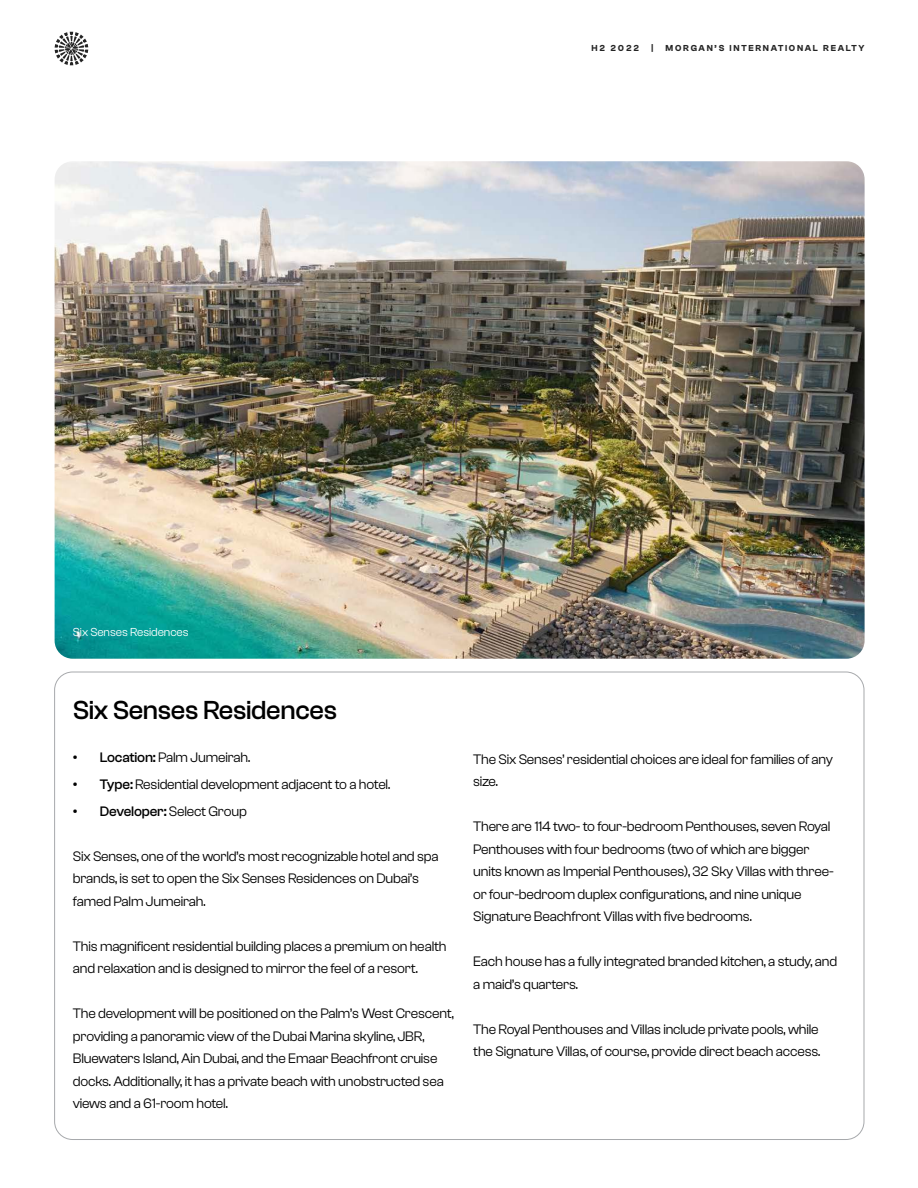
<style>
.page{position:relative;width:918px;height:1188px;background:#fff}
.page>*{position:absolute;margin:0;border:0;box-sizing:border-box;transform-origin:0 0}
.t1{font:500 27px "Clash Grotesk";letter-spacing:-.015em;color:#000}
.t2{font:14.25px/22.5px "Clash Grotesk";letter-spacing:-.015em;color:#000}
.t3{font:500 14.25px "Clash Grotesk";letter-spacing:-.015em;color:#000}
.t4{font:12px "Clash Grotesk";letter-spacing:-.005em;color:#fff}
.t5{font:600 9px "Clash Grotesk";letter-spacing:.19em;color:#242424}
.s1{font-weight:500}
.s2{font-weight:400}
</style>
<div class="page">
<svg style="left:55px;top:32px;width:33px;height:33px"></svg>
<img style="left:55px;top:161px;width:810px;height:498px">
<p class="t5" style="left:592px;top:43px;width:49px">H2 2022</p>
<p class="t5" style="left:652px;top:43px;width:3px">|</p>
<p class="t5" style="left:666px;top:43px;width:200px">MORGAN’S INTERNATIONAL REALTY</p>
<p class="t4" style="left:73px;top:625px;width:117px">Six Senses Residences</p>
<h1 class="t1" style="left:73px;top:695px;width:266px">Six Senses Residences</h1>
<p class="t2" style="left:73px;top:746px;width:179px"><span class="s1">• Location:</span> Palm Jumeirah.</p>
<p class="t2" style="left:73px;top:773px;width:319px"><span class="s1">• Type:</span> Residential development adjacent to a hotel.</p>
<p class="t3" style="left:73px;top:803px;width:175px">• Developer: <span class="s2">Select Group</span></p>
<p class="t2" style="left:73px;top:845px;width:367px">Six Senses, one of the world’s most recognizable hotel and spa brands, is set to open the Six Senses Residences on Dubai’s famed Palm Jumeirah.</p>
<p class="t2" style="left:73px;top:935px;width:375px">This magnificent residential building places a premium on health and relaxation and is designed to mirror the feel of a resort.</p>
<p class="t2" style="left:73px;top:1002px;width:382px">The development will be positioned on the Palm’s West Crescent, providing a panoramic view of the Dubai Marina skyline, JBR, Bluewaters Island, Ain Dubai, and the Emaar Beachfront cruise docks. Additionally, it has a private beach with unobstructed sea views and a 61-room hotel.</p>
<p class="t2" style="left:473px;top:748px;width:361px">The Six Senses’ residential choices are ideal for families of any size.</p>
<p class="t2" style="left:473px;top:815px;width:362px">There are 114 two- to four-bedroom Penthouses, seven Royal Penthouses with four bedrooms (two of which are bigger units known as Imperial Penthouses), 32 Sky Villas with three&shy;or four-bedroom duplex configurations, and nine unique Signature Beachfront Villas with five bedrooms.</p>
<p class="t2" style="left:473px;top:950px;width:366px">Each house has a fully integrated branded kitchen, a study, and a maid’s quarters.</p>
<p class="t2" style="left:473px;top:1018px;width:349px">The Royal Penthouses and Villas include private pools, while the Signature Villas, of course, provide direct beach access.</p>
</div>
